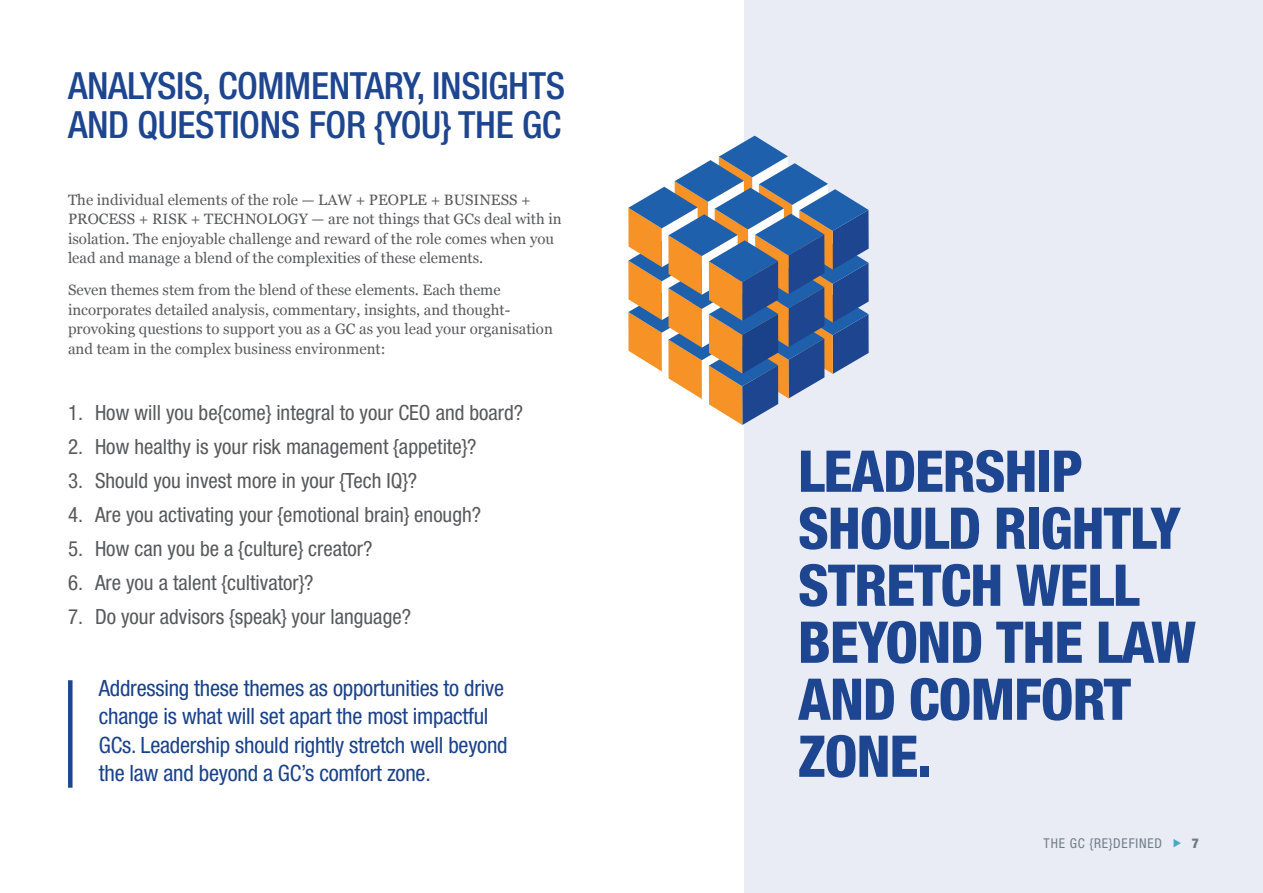
<style>
.page{position:relative;width:1263px;height:893px;background:#fff}
.page>*{position:absolute;margin:0;border:0;box-sizing:border-box;transform-origin:0 0}
.t1{font:800 condensed 57.6px/57px "Helvetica Neue LT Std";letter-spacing:-.02em;color:#1e458f}
.t2{font:500 condensed 37.5px/39px "Helvetica Neue LT Std";letter-spacing:-.01em;color:#1e458f}
.t3{font:condensed 22.5px/28.5px "Helvetica Neue LT Std";letter-spacing:-.01em;color:#1a428a}
.t4{font:condensed 21px "Helvetica Neue LT Std";color:#58595b}
.t5{font:15px/19.5px "Georgia";color:#58595b}
.t6{font:condensed 13.5px "Helvetica Neue LT Std";letter-spacing:.06em;color:#707d85}
.t7{font:900 condensed 13.5px "Helvetica Neue LT Std";color:#707d85}
</style>
<div class="page">
<div style="left:744px;top:0;width:519px;height:893px;background:#e9ecf5"></div>
<div style="left:68px;top:680px;width:5px;height:108px;background:#1e458f"></div>
<svg style="left:628px;top:136px;width:241px;height:289px"></svg>
<h2 class="t2" style="left:68px;top:66px;width:499px">ANALYSIS, COMMENTARY, INSIGHTS<br>AND QUESTIONS FOR {YOU} THE GC</h2>
<p class="t5" style="left:68px;top:189px;width:495px">The individual elements of the role — LAW + PEOPLE + BUSINESS + PROCESS + RISK + TECHNOLOGY — are not things that GCs deal with in isolation. The enjoyable challenge and reward of the role comes when you lead and manage a blend of the complexities of these elements.</p>
<p class="t5" style="left:68px;top:280px;width:486px">Seven themes stem from the blend of these elements. Each theme incorporates detailed analysis, commentary, insights, and thought&shy;provoking questions to support you as a GC as you lead your organisation and team in the complex business environment:</p>
<h3 class="t4" style="left:68px;top:401px;width:457px">1. How will you be{come} integral to your CEO and board?</h3>
<h3 class="t4" style="left:68px;top:435px;width:410px">2. How healthy is your risk management {appetite}?</h3>
<h3 class="t4" style="left:68px;top:469px;width:351px">3. Should you invest more in your {Tech IQ}?</h3>
<h3 class="t4" style="left:68px;top:503px;width:415px">4. Are you activating your {emotional brain} enough?</h3>
<h3 class="t4" style="left:68px;top:537px;width:306px">5. How can you be a {culture} creator?</h3>
<h3 class="t4" style="left:68px;top:571px;width:247px">6. Are you a talent {cultivator}?</h3>
<h3 class="t4" style="left:68px;top:605px;width:345px">7. Do your advisors {speak} your language?</h3>
<h3 class="t3" style="left:99px;top:673px;width:410px">Addressing these themes as opportunities to drive change is what will set apart the most impactful GCs. Leadership should rightly stretch well beyond the law and beyond a GC’s comfort zone.</h3>
<h1 class="t1" style="left:798px;top:442px;width:399px">LEADERSHIP<br>SHOULD RIGHTLY<br>STRETCH WELL<br>BEYOND THE LAW<br>AND COMFORT<br>ZONE.</h1>
<p class="t6" style="left:1044px;top:836px;width:120px">THE GC {RE}DEFINED</p>
<p class="t7" style="left:1192px;top:835px;width:9px">7</p>
</div>
